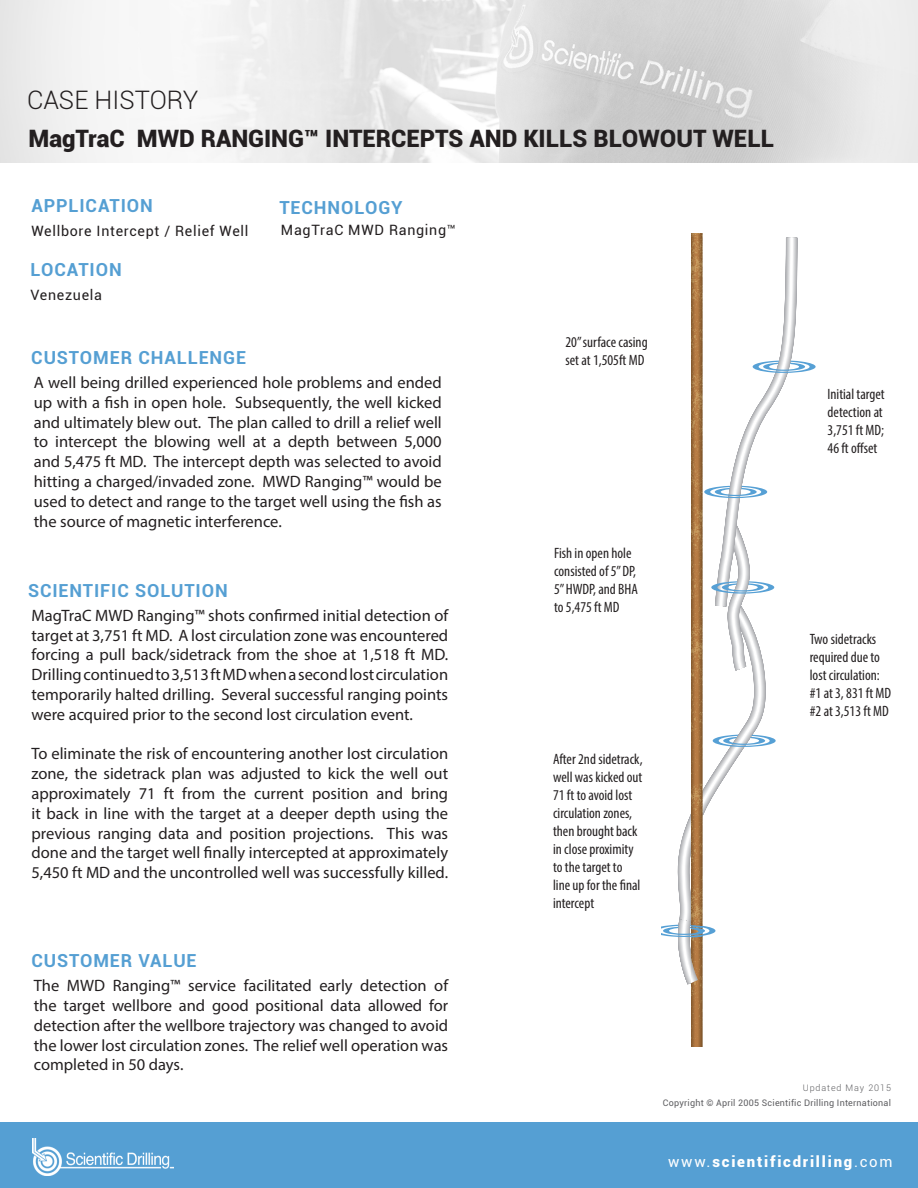
<style>
.page{position:relative;width:918px;height:1188px;background:#fff}
.page>*{position:absolute;margin:0;border:0;box-sizing:border-box;transform-origin:0 0}
.t1{font:300 25.5px "Roboto";color:#231f20}
.t2{font:900 24px "Roboto";color:#231f20}
.Paragraph_Header{font:700 18px "Roboto";letter-spacing:.05em;color:#559fd3}
.t3{font:16.5px/19.8px "Myriad Pro";color:#231f20;text-align:justify}
.t4{font:condensed 15px/18px "Myriad Pro";color:#231f20}
.t5{font:900 15px "Roboto";letter-spacing:.12em;color:#fff}
.Paragraph_Header-2{font:14.25px "Roboto";letter-spacing:.05em;color:#231f20}
.Paragraph_Copy{font:14.25px "Roboto";letter-spacing:.05em;color:#231f20}
.t6{font:9px/15px "Roboto";letter-spacing:.025em;color:#5f5f62;text-align:right}
.s1{font-weight:300}
.s2{font-weight:400}
</style>
<div class="page">
<img style="left:0;top:0;width:918px;height:163px">
<div style="left:0;top:1123px;width:918px;height:65px;background:#559fd3"></div>
<img style="left:32px;top:1138px;width:142px;height:37px">
<svg style="left:661px;top:238px;width:155px;height:746px"></svg>
<img style="left:691px;top:234px;width:11px;height:813px">
<p class="t1" style="left:27px;top:82px;width:173px">CASE HISTORY</p>
<p class="t2" style="left:28px;top:122px;width:747px">MagTraC MWD RANGING™ INTERCEPTS AND KILLS BLOWOUT WELL</p>
<p class="Paragraph_Header" style="left:32px;top:193px;width:123px">APPLICATION</p>
<p class="Paragraph_Header" style="left:279px;top:195px;width:125px">TECHNOLOGY</p>
<p class="Paragraph_Header-2" style="left:32px;top:221px;width:218px">Wellbore Intercept / Relief Well</p>
<p class="Paragraph_Header" style="left:30px;top:257px;width:93px">LOCATION</p>
<p class="Paragraph_Copy" style="left:30px;top:285px;width:73px">Venezuela</p>
<p class="Paragraph_Copy" style="left:281px;top:220px;width:176px">MagTraC MWD Ranging™</p>
<p class="Paragraph_Header" style="left:31px;top:345px;width:216px">CUSTOMER CHALLENGE</p>
<p class="t3" style="left:34px;top:372px;width:409px">A well being drilled experienced hole problems and ended up with a fish in open hole. Subsequently, the well kicked and ultimately blew out. The plan called to drill a relief well to intercept the blowing well at a depth between 5,000 and 5,475 ft MD. The intercept depth was selected to avoid hitting a charged/invaded zone. MWD Ranging™ would be used to detect and range to the target well using the fish as the source of magnetic interference.</p>
<p class="Paragraph_Header" style="left:28px;top:578px;width:201px">SCIENTIFIC SOLUTION</p>
<p class="t3" style="left:32px;top:605px;width:418px">MagTraC MWD Ranging™ shots confirmed initial detection of target at 3,751 ft MD. A lost circulation zone was encountered forcing a pull back/sidetrack from the shoe at 1,518 ft MD.<br>Drilling continued to 3,513 ft MD when a second lost circulation temporarily halted drilling. Several successful ranging points were acquired prior to the second lost circulation event.</p>
<p class="t3" style="left:32px;top:744px;width:418px">To eliminate the risk of encountering another lost circulation zone, the sidetrack plan was adjusted to kick the well out approximately 71 ft from the current position and bring it back in line with the target at a deeper depth using the previous ranging data and position projections. This was done and the target well finally intercepted at approximately 5,450 ft MD and the uncontrolled well was successfully killed.</p>
<p class="Paragraph_Header" style="left:32px;top:948px;width:167px">CUSTOMER VALUE</p>
<p class="t3" style="left:34px;top:976px;width:416px">The MWD Ranging™ service facilitated early detection of the target wellbore and good positional data allowed for detection after the wellbore trajectory was changed to avoid the lower lost circulation zones. The relief well operation was completed in 50 days.</p>
<p class="t4" style="left:566px;top:333px;width:84px">20” surface casing set at 1,505ft MD</p>
<p class="t4" style="left:554px;top:544px;width:85px">Fish in open hole consisted of 5” DP,<br>5” HWDP, and BHA to 5,475 ft MD</p>
<p class="t4" style="left:553px;top:749px;width:91px">After 2nd sidetrack, well was kicked out<br>71 ft to avoid lost circulation zones, then brought back in close proximity to the target to line up for the final intercept</p>
<p class="t4" style="left:828px;top:385px;width:59px">Initial target detection at<br>3,751 ft MD;<br>46 ft offset</p>
<p class="t4" style="left:810px;top:630px;width:72px">Two sidetracks required due to lost circulation:</p>
<p class="t4" style="left:810px;top:684px;width:83px">#1 at 3, 831 ft MD</p>
<p class="t4" style="left:810px;top:702px;width:81px">#2 at 3,513 ft MD</p>
<p class="t6" style="left:663px;top:1080px;width:230px"><span class="s1">Updated May 2015<br></span>Copyright © April 2005 Scientific Drilling International</p>
<p class="t5" style="left:668px;top:1151px;width:226px"><span class="s2">www.</span>scientificdrilling<span class="s2">.com</span></p>
</div>
